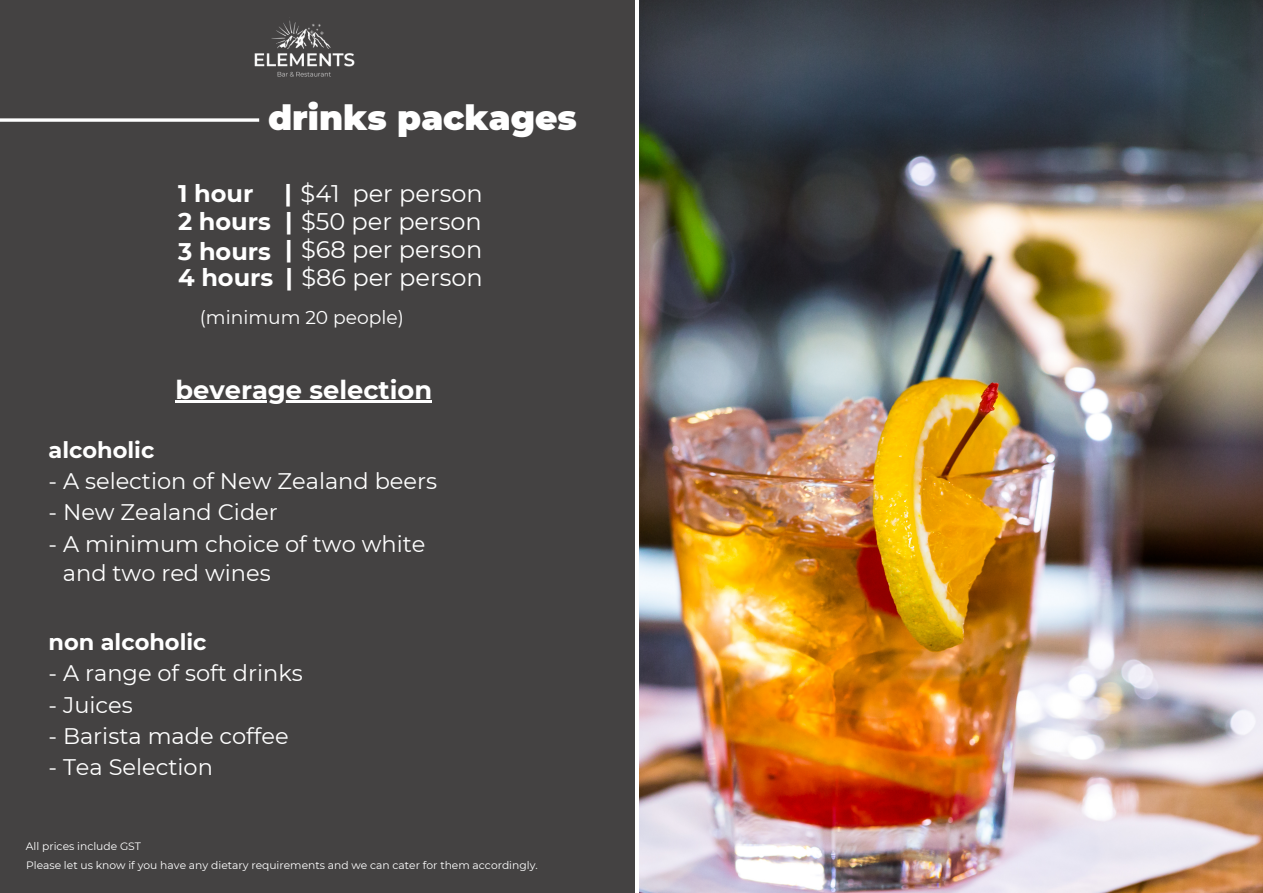
<style>
.page{position:relative;width:1263px;height:893px;background:#444242}
.page>*{position:absolute;margin:0;border:0;box-sizing:border-box;transform-origin:0 0}
.t1{font:900 34.28px "Montserrat";color:#fff}
.t2{font:700 25.72px "Montserrat";color:#fff}
.t3{font:24px "Montserrat";color:#fff}
.t4{font:700 24px "Montserrat";color:#fff}
.t5{font:22.5px "Montserrat";color:#fff}
.t6{font:700 22.5px "Montserrat";color:#fff}
.t7{font:18.67px "Montserrat";color:#fff}
.t8{font:10.73px "Montserrat";color:#fff}
.s1{font-weight:700}
</style>
<div class="page">
<svg style="left:0;top:118px;width:259px;height:4px"></svg>
<div style="left:635px;top:0;width:43px;height:893px;background:#fff"></div>
<img style="left:639px;top:0;width:624px;height:893px">
<hr style="left:175px;top:400px;width:257px;height:2px;background:#fff">
<img style="left:254px;top:20px;width:101px;height:57px">
<p class="t1" style="left:268px;top:97px;width:310px">drinks packages</p>
<h2 class="t4" style="left:178px;top:178px;width:77px">1 hour</h2>
<h2 class="t3" style="left:285px;top:178px;width:200px"><span class="s1">|</span> $41 per person</h2>
<p class="t4" style="left:178px;top:206px;width:94px">2 hours</p>
<p class="t3" style="left:285px;top:206px;width:198px"><span class="s1">|</span> $50 per person</p>
<h3 class="t3" style="left:285px;top:235px;width:199px"><span class="s1">|</span> $68 per person</h3>
<h3 class="t3" style="left:285px;top:263px;width:199px"><span class="s1">|</span> $86 per person</h3>
<h2 class="t4" style="left:178px;top:237px;width:94px">3 hours</h2>
<h4 class="t4" style="left:178px;top:263px;width:97px">4 hours</h4>
<p class="t7" style="left:200px;top:306px;width:206px">(minimum 20 people)</p>
<h1 class="t2" style="left:175px;top:374px;width:258px">beverage selection</h1>
<h4 class="t6" style="left:49px;top:436px;width:107px">alcoholic</h4>
<h4 class="t5" style="left:49px;top:467px;width:390px">- A selection of New Zealand beers</h4>
<h4 class="t5" style="left:49px;top:499px;width:231px">- New Zealand Cider</h4>
<h4 class="t5" style="left:49px;top:530px;width:378px">- A minimum choice of two white</h4>
<h4 class="t5" style="left:63px;top:559px;width:209px">and two red wines</h4>
<p class="t6" style="left:49px;top:628px;width:159px">non alcoholic</p>
<p class="t5" style="left:49px;top:659px;width:256px">- A range of soft drinks</p>
<p class="t5" style="left:49px;top:691px;width:86px">- Juices</p>
<p class="t5" style="left:49px;top:722px;width:242px">- Barista made coffee</p>
<p class="t5" style="left:49px;top:753px;width:166px">- Tea Selection</p>
<h2 class="t8" style="left:26px;top:839px;width:117px">All prices include GST</h2>
<h2 class="t8" style="left:26px;top:858px;width:513px">Please let us know if you have any dietary requirements and we can cater for them accordingly.</h2>
</div>
